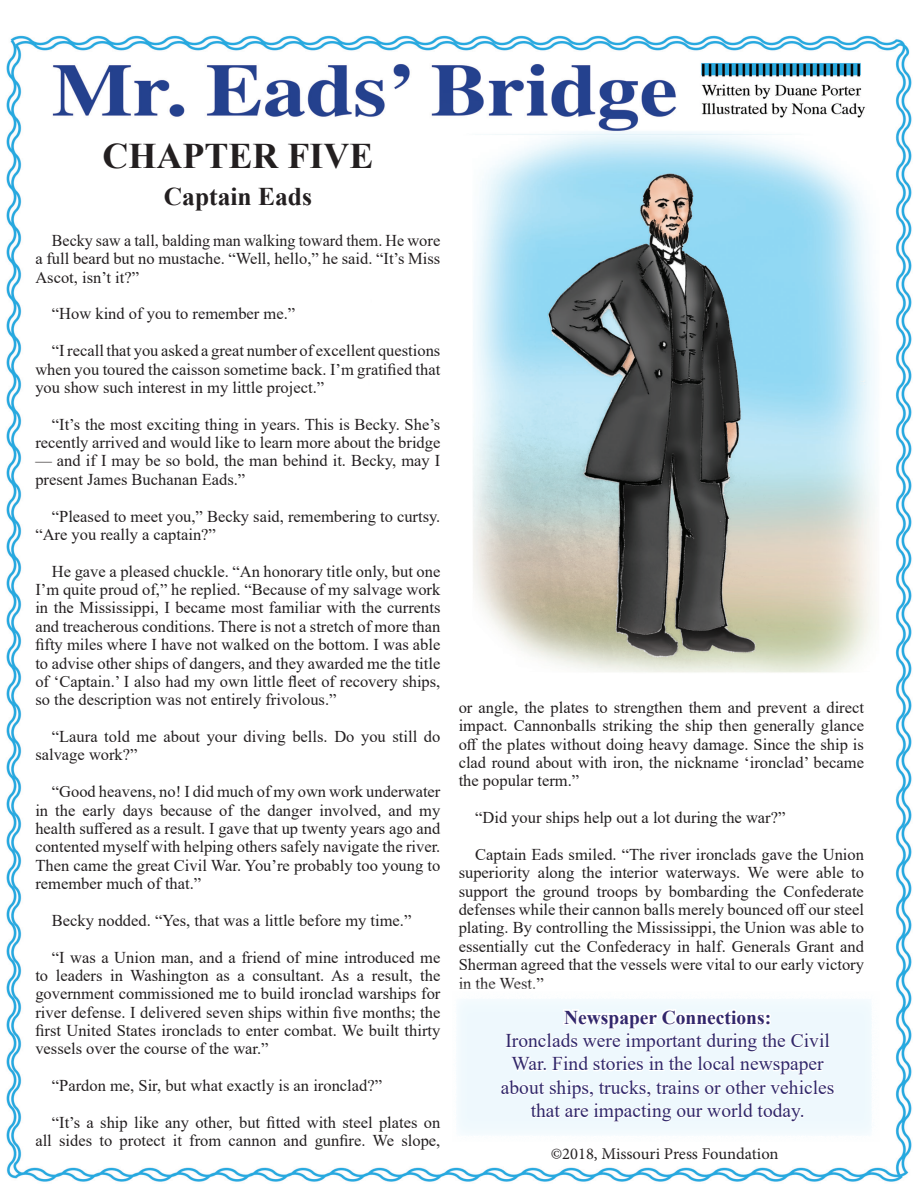
<style>
.page{position:relative;width:918px;height:1188px;background:#fff}
.page>*{position:absolute;margin:0;border:0;box-sizing:border-box;transform-origin:0 0}
.t1{font:700 36px "Times New Roman";color:#231f20}
.t2{font:700 25.5px "Times New Roman";color:#231f20}
.t3{font:19.5px "Times New Roman";color:#30296c}
.t4{font:700 19.5px "Times New Roman";color:#31276c}
.t5{font:16.5px/18.3px "Times New Roman";color:#231f20;text-align:justify}
.t6{font:16.5px "Minion Pro";letter-spacing:-.005em;color:#231f20}
</style>
<div class="page">
<img style="left:6px;top:35px;width:906px;height:1147px">
<div style="left:435px;top:978px;width:457px;height:178px;background:linear-gradient(to right,#fafdfe,#fafdfe)"></div>
<svg style="left:500px;top:1000px;width:336px;height:124px"></svg>
<p class="t1" style="left:102px;top:130px;width:273px">CHAPTER FIVE</p>
<p class="t2" style="left:164px;top:178px;width:150px">Captain Eads</p>
<p class="t5" style="left:35px;top:231px;width:407px;text-indent:16px">Becky saw a tall, balding man walking toward them. He wore a full beard but no mustache. “Well, hello,” he said. “It’s Miss Ascot, isn’t it?”</p>
<p class="t5" style="left:52px;top:304px;width:245px">“How kind of you to remember me.”</p>
<p class="t5" style="left:35px;top:341px;width:407px;text-indent:16px">“I recall that you asked a great number of excellent questions when you toured the caisson sometime back. I’m gratified that you show such interest in my little project.”</p>
<p class="t5" style="left:35px;top:414px;width:407px;text-align:right">“It’s the most exciting thing in years. This is Becky. She’s recently arrived and would like to learn more about the bridge</p>
<p class="t5" style="left:35px;top:451px;width:407px">— and if I may be so bold, the man behind it. Becky, may I present James Buchanan Eads.”</p>
<p class="t5" style="left:35px;top:506px;width:406px;text-indent:16px">“Pleased to meet you,” Becky said, remembering to curtsy. “Are you really a captain?”</p>
<p class="t5" style="left:35px;top:561px;width:407px;text-indent:16px">He gave a pleased chuckle. “An honorary title only, but one I’m quite proud of,” he replied. “Because of my salvage work in the Mississippi, I became most familiar with the currents and treacherous conditions. There is not a stretch of more than fifty miles where I have not walked on the bottom. I was able to advise other ships of dangers, and they awarded me the title of ‘Captain.’ I also had my own little fleet of recovery ships, so the description was not entirely frivolous.”</p>
<p class="t5" style="left:35px;top:727px;width:407px;text-indent:16px">“Laura told me about your diving bells. Do you still do salvage work?”</p>
<p class="t5" style="left:35px;top:782px;width:407px;text-indent:16px">“Good heavens, no! I did much of my own work underwater in the early days because of the danger involved, and my health suffered as a result. I gave that up twenty years ago and contented myself with helping others safely navigate the river.<br>Then came the great Civil War. You’re probably too young to remember much of that.”</p>
<p class="t5" style="left:52px;top:911px;width:361px">Becky nodded. “Yes, that was a little before my time.”</p>
<p class="t5" style="left:35px;top:947px;width:407px;text-indent:16px">“I was a Union man, and a friend of mine introduced me to leaders in Washington as a consultant. As a result, the government commissioned me to build ironclad warships for river defense. I delivered seven ships within five months; the first United States ironclads to enter combat. We built thirty vessels over the course of the war.”</p>
<p class="t5" style="left:52px;top:1076px;width:332px">“Pardon me, Sir, but what exactly is an ironclad?”</p>
<p class="t5" style="left:35px;top:1113px;width:407px;text-align:right">“It’s a ship like any other, but fitted with steel plates on all sides to protect it from cannon and gunfire. We slope,</p>
<p class="t5" style="left:459px;top:698px;width:407px">or angle, the plates to strengthen them and prevent a direct impact. Cannonballs striking the ship then generally glance off the plates without doing heavy damage. Since the ship is clad round about with iron, the nickname ‘ironclad’ became the popular term.”</p>
<p class="t5" style="left:475px;top:808px;width:312px">“Did your ships help out a lot during the war?”</p>
<p class="t5" style="left:459px;top:845px;width:407px;text-indent:16px">Captain Eads smiled. “The river ironclads gave the Union superiority along the interior waterways. We were able to support the ground troops by bombarding the Confederate defenses while their cannon balls merely bounced off our steel plating. By controlling the Mississippi, the Union was able to essentially cut the Confederacy in half. Generals Grant and Sherman agreed that the vessels were vital to our early victory in the West.”</p>
<p class="t4" style="left:564px;top:1003px;width:209px">Newspaper Connections:</p>
<p class="t3" style="left:505px;top:1027px;width:326px">Ironclads were important during the Civil</p>
<p class="t3" style="left:512px;top:1050px;width:314px">War. Find stories in the local newspaper</p>
<p class="t3" style="left:501px;top:1074px;width:335px">about ships, trucks, trains or other vehicles</p>
<p class="t3" style="left:531px;top:1097px;width:275px">that are impacting our world today.</p>
<p class="t6" style="left:551px;top:1143px;width:229px">©2018, Missouri Press Foundation</p>
</div>
